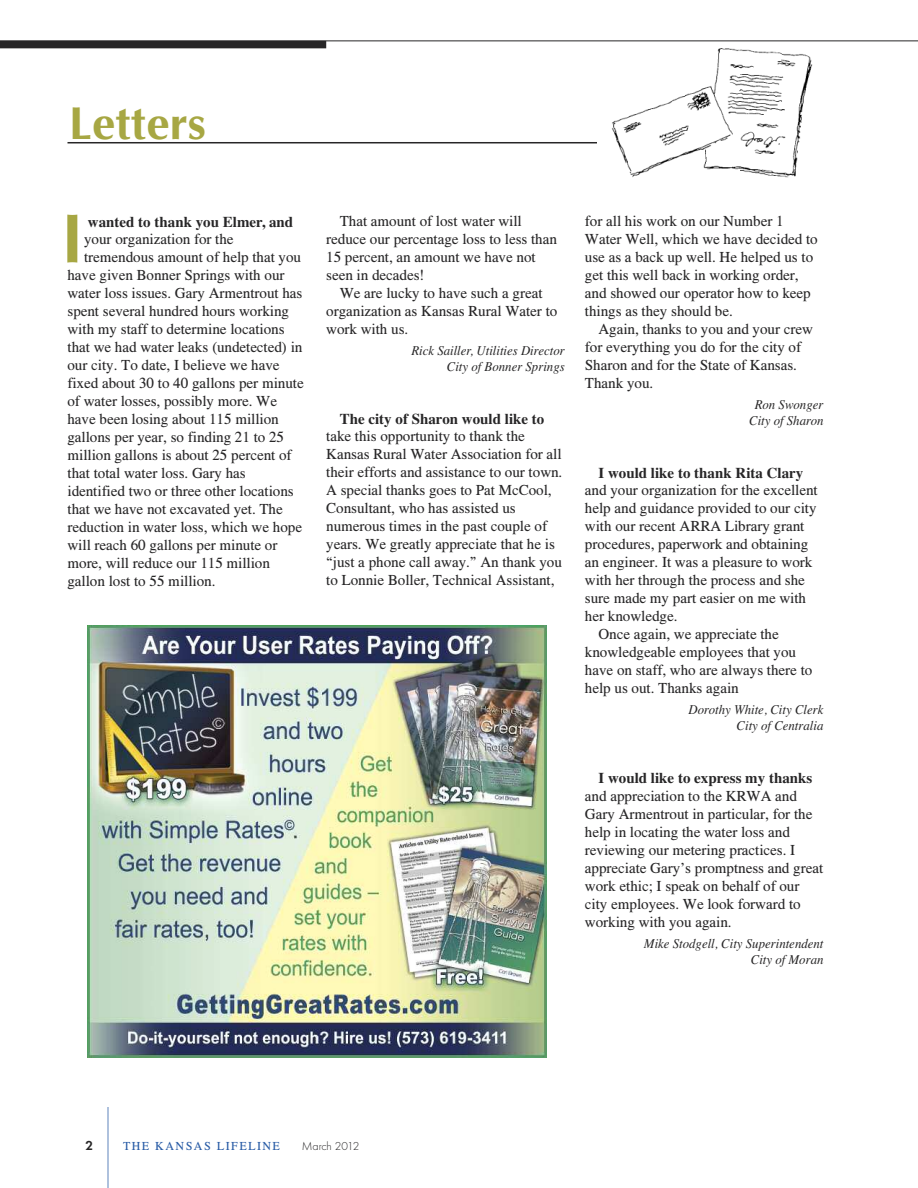
<style>
.page{position:relative;width:918px;height:1188px;background:#fff}
.page>*{position:absolute;margin:0;border:0;box-sizing:border-box;transform-origin:0 0}
.t1{font:700 69.9px "Optima";color:#a7a743;scale:.95 1}
.t2{font:700 46.5px "Optima";color:#a7a743}
.t3{font:15px/18px "Times CSATT";color:#272627}
.t4{font:700 15px "Times";color:#272627}
.t5{font:italic 13.5px/15.8px "Times";color:#272627;text-align:right;scale:.95 1}
.t6{font:600 13.5px "Futura T";color:#272627}
.t7{font:12px "Times CSATT";letter-spacing:.125em;color:#295ca6}
.t8{font:300 12px "Futura T";letter-spacing:-.005em;color:#272627}
</style>
<div class="page">
<hr style="left:68px;top:142px;width:533px;height:1px;background:#272627">
<hr style="left:108px;top:1107px;width:1px;height:81px;background:#5e85bc">
<div style="left:0;top:41px;width:326px;height:7px;background:#272627"></div>
<img style="left:597px;top:41px;width:227px;height:137px">
<hr style="left:0;top:40px;width:918px;height:1px;background:#272627">
<img style="left:88px;top:626px;width:459px;height:432px">
<h2 class="t2" style="left:69px;top:96px;width:138px">Letters</h2>
<h1 class="t1" style="left:61px;top:197px;width:25px">I</h1>
<p class="t3" style="left:326px;top:212px;width:232px;text-indent:14px">That amount of lost water will reduce our percentage loss to less than<br>15 percent, an amount we have not seen in decades!</p>
<p class="t3" style="left:326px;top:284px;width:233px;text-indent:14px">We are lucky to have such a great organization as Kansas Rural Water to work with us.</p>
<p class="t5" style="left:411px;top:342px;width:163px">Rick Sailler, Utilities Director<br>City of Bonner Springs</p>
<p class="t4" style="left:88px;top:213px;width:207px">wanted to thank you Elmer, and</p>
<p class="t3" style="left:84px;top:230px;width:151px">your organization for the</p>
<p class="t3" style="left:84px;top:248px;width:219px">tremendous amount of help that you</p>
<p class="t3" style="left:67px;top:266px;width:219px">have given Bonner Springs with our</p>
<p class="t3" style="left:68px;top:284px;width:236px">water loss issues. Gary Armentrout has</p>
<p class="t3" style="left:68px;top:302px;width:223px">spent several hundred hours working</p>
<p class="t3" style="left:68px;top:320px;width:219px">with my staff to determine locations</p>
<p class="t3" style="left:67px;top:338px;width:236px">that we had water leaks (undetected) in</p>
<p class="t3" style="left:67px;top:356px;width:213px">our city. To date, I believe we have</p>
<p class="t3" style="left:67px;top:374px;width:238px">fixed about 30 to 40 gallons per minute</p>
<p class="t3" style="left:67px;top:392px;width:211px">of water losses, possibly more. We</p>
<p class="t3" style="left:67px;top:410px;width:213px">have been losing about 115 million</p>
<p class="t3" style="left:67px;top:428px;width:218px">gallons per year, so finding 21 to 25</p>
<p class="t3" style="left:67px;top:446px;width:226px">million gallons is about 25 percent of</p>
<p class="t3" style="left:67px;top:464px;width:180px">that total water loss. Gary has</p>
<p class="t3" style="left:67px;top:482px;width:228px">identified two or three other locations</p>
<p class="t3" style="left:67px;top:500px;width:217px">that we have not excavated yet. The</p>
<p class="t3" style="left:67px;top:518px;width:236px">reduction in water loss, which we hope</p>
<p class="t3" style="left:67px;top:536px;width:211px">will reach 60 gallons per minute or</p>
<p class="t3" style="left:67px;top:554px;width:204px">more, will reduce our 115 million</p>
<p class="t3" style="left:67px;top:572px;width:149px">gallon lost to 55 million.</p>
<p class="t4" style="left:340px;top:410px;width:206px">The city of Sharon would like to</p>
<p class="t3" style="left:326px;top:427px;width:238px">take this opportunity to thank the Kansas Rural Water Association for all their efforts and assistance to our town.<br>A special thanks goes to Pat McCool, Consultant, who has assisted us numerous times in the past couple of years. We greatly appreciate that he is “just a phone call away.” An thank you to Lonnie Boller, Technical Assistant,</p>
<p class="t3" style="left:585px;top:212px;width:234px">for all his work on our Number 1<br>Water Well, which we have decided to use as a back up well. He helped us to get this well back in working order, and showed our operator how to keep things as they should be.</p>
<p class="t3" style="left:585px;top:320px;width:230px;text-indent:14px">Again, thanks to you and your crew for everything you do for the city of<br>Sharon and for the State of Kansas.<br>Thank you.</p>
<p class="t5" style="left:749px;top:396px;width:80px;text-align:center">Ron Swonger<br>City of Sharon</p>
<p class="t4" style="left:598px;top:464px;width:207px">I would like to thank Rita Clary</p>
<p class="t3" style="left:585px;top:481px;width:234px">and your organization for the excellent</p>
<p class="t3" style="left:585px;top:499px;width:233px">help and guidance provided to our city</p>
<p class="t3" style="left:585px;top:517px;width:221px">with our recent ARRA Library grant</p>
<p class="t3" style="left:585px;top:535px;width:225px">procedures, paperwork and obtaining</p>
<p class="t3" style="left:585px;top:553px;width:229px">an engineer. It was a pleasure to work</p>
<p class="t3" style="left:585px;top:571px;width:221px">with her through the process and she</p>
<p class="t3" style="left:585px;top:589px;width:223px">sure made my part easier on me with</p>
<p class="t3" style="left:585px;top:607px;width:94px">her knowledge.</p>
<p class="t3" style="left:598px;top:625px;width:182px">Once again, we appreciate the</p>
<p class="t3" style="left:585px;top:643px;width:213px">knowledgeable employees that you</p>
<p class="t3" style="left:585px;top:661px;width:229px">have on staff, who are always there to</p>
<p class="t3" style="left:585px;top:679px;width:155px">help us out. Thanks again</p>
<p class="t5" style="left:689px;top:702px;width:143px">Dorothy White, City Clerk<br>City of Centralia</p>
<p class="t4" style="left:598px;top:770px;width:215px">I would like to express my thanks</p>
<p class="t3" style="left:585px;top:786px;width:240px">and appreciation to the KRWA and Gary Armentrout in particular, for the help in locating the water loss and reviewing our metering practices. I appreciate Gary’s promptness and great work ethic; I speak on behalf of our city employees. We look forward to working with you again.</p>
<p class="t5" style="left:644px;top:935px;width:190px">Mike Stodgell, City Superintendent<br>City of Moran</p>
<p class="t6" style="left:85px;top:1137px;width:9px">2</p>
<p class="t7" style="left:123px;top:1139px;width:158px">THE KANSAS LIFELINE</p>
<p class="t8" style="left:302px;top:1139px;width:59px">March 2012</p>
</div>
